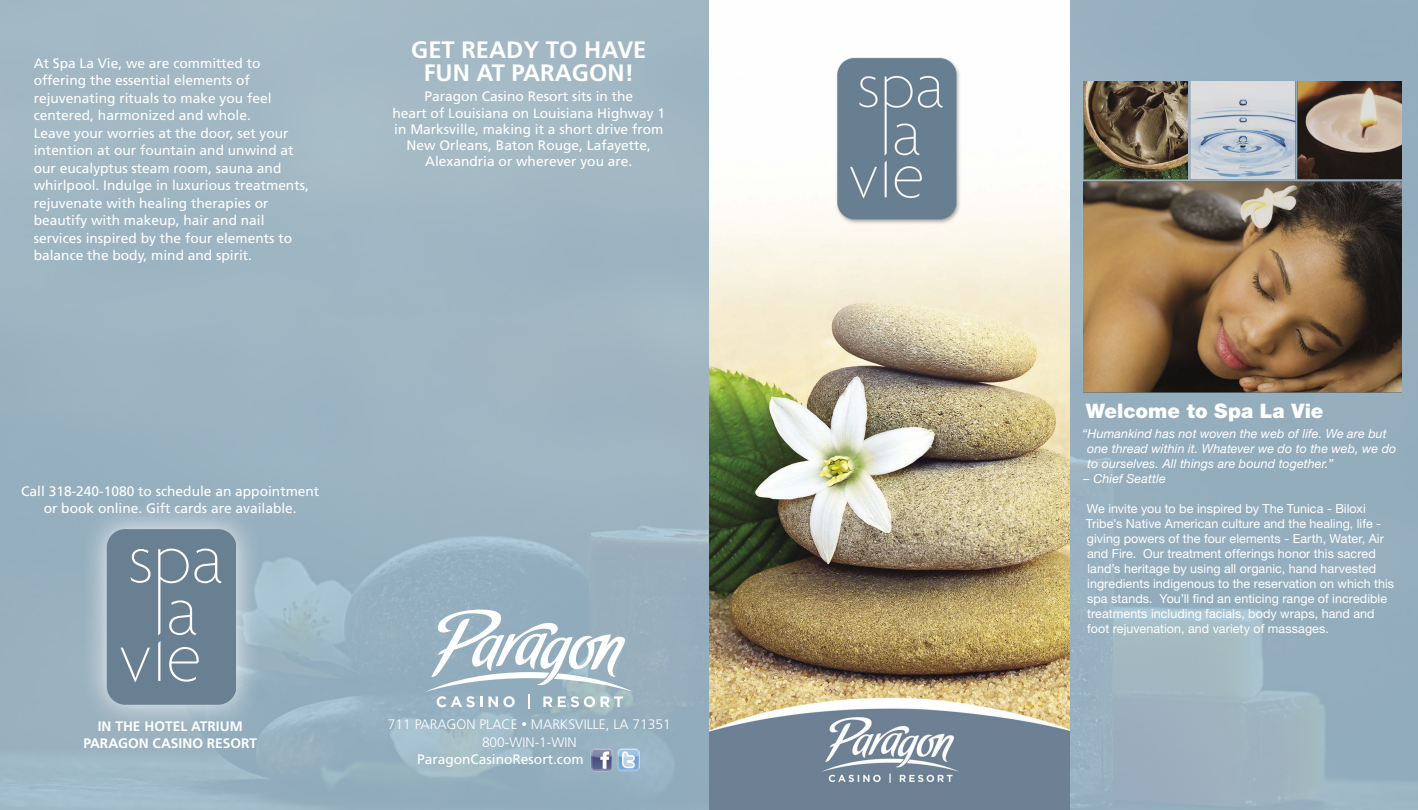
<style>
.page{position:relative;width:1418px;height:810px;background:#fff}
.page>*{position:absolute;margin:0;border:0;box-sizing:border-box;transform-origin:0 0}
.t1{font:700 23.75px/23.5px "Frutiger";color:#fff;text-align:center}
.t2{font:900 20px "Helvetica Neue";color:#fff}
.t3{font:13.75px/17.5px "Frutiger";color:#fff;text-align:center}
.t4{font:300 13.75px/17.5px "Frutiger";color:#fff;text-align:center}
.t5{font:700 13.75px/16.2px "Frutiger";color:#fff;text-align:center}
.t6{font:12.5px/15px "Helvetica Neue";letter-spacing:.005em;color:#fff}
.t7{font:italic 12.5px/15px "Helvetica Neue";letter-spacing:.01em;color:#fff}
.s1{font-size:11.25px}
</style>
<div class="page">
<img style="left:0;top:0;width:1418px;height:810px">
<img style="left:709px;top:0;width:360px;height:810px">
<img style="left:590px;top:748px;width:49px;height:23px">
<svg style="left:425px;top:609px;width:208px;height:100px"></svg>
<div style="left:80px;top:503px;width:182px;height:228px;background:#fff;opacity:.85"></div>
<div style="left:107px;top:529px;width:129px;height:176px;background:#697f92;border-radius:18px"></div>
<svg style="left:130px;top:549px;width:20px;height:34px"></svg>
<svg style="left:121px;top:648px;width:29px;height:34px"></svg>
<svg style="left:158px;top:549px;width:64px;height:133px"></svg>
<p class="t3" style="left:34px;top:54px;width:277px;text-align:left">At Spa La Vie, we are committed to offering the essential elements of rejuvenating rituals to make you feel centered, harmonized and whole.<br>Leave your worries at the door, set your intention at our fountain and unwind at our eucalyptus steam room, sauna and whirlpool. Indulge in luxurious treatments, rejuvenate with healing therapies or beautify with makeup, hair and nail services inspired by the four elements to balance the body, mind and spirit.</p>
<h1 class="t1" style="left:411px;top:38px;width:237px">GET READY TO HAVE<br>FUN AT PARAGON!</h1>
<p class="t3" style="left:392px;top:88px;width:274px;line-height:16.2px">Paragon Casino Resort sits in the<br>heart of Louisiana on Louisiana Highway 1 in Marksville, making it a short drive from New Orleans, Baton Rouge, Lafayette, Alexandria or wherever you are.</p>
<p class="t3" style="left:21px;top:484px;width:300px;line-height:16.2px">Call 318-240-1080 to schedule an appointment or book online. Gift cards are available.</p>
<p class="t5" style="left:83px;top:719px;width:175px">IN THE HOTEL ATRIUM<br>PARAGON CASINO RESORT</p>
<p class="t4" style="left:388px;top:716px;width:284px">711 PARAGON PLACE <span class="s1">•</span> MARKSVILLE, LA 71351<br>800-WIN-1-WIN</p>
<p class="t3" style="left:417px;top:751px;width:168px">ParagonCasinoResort.com</p>
<h2 class="t2" style="left:1085px;top:399px;width:239px">Welcome to Spa La Vie</h2>
<p class="t7" style="left:1087px;top:426px;width:311px;text-indent:-5px">“Humankind has not woven the web of life. We are but one thread within it. Whatever we do to the web, we do to ourselves. All things are bound together.”</p>
<p class="t7" style="left:1083px;top:471px;width:84px">– Chief Seattle</p>
<p class="t6" style="left:1085px;top:501px;width:310px">We invite you to be inspired by The Tunica - Biloxi Tribe’s Native American culture and the healing, life - giving powers of the four elements - Earth, Water, Air and Fire. Our treatment offerings honor this sacred land’s heritage by using all organic, hand harvested ingredients indigenous to the reservation on which this spa stands. You’ll find an enticing range of incredible treatments including facials, body wraps, hand and foot rejuvenation, and variety of massages.</p>
</div>
